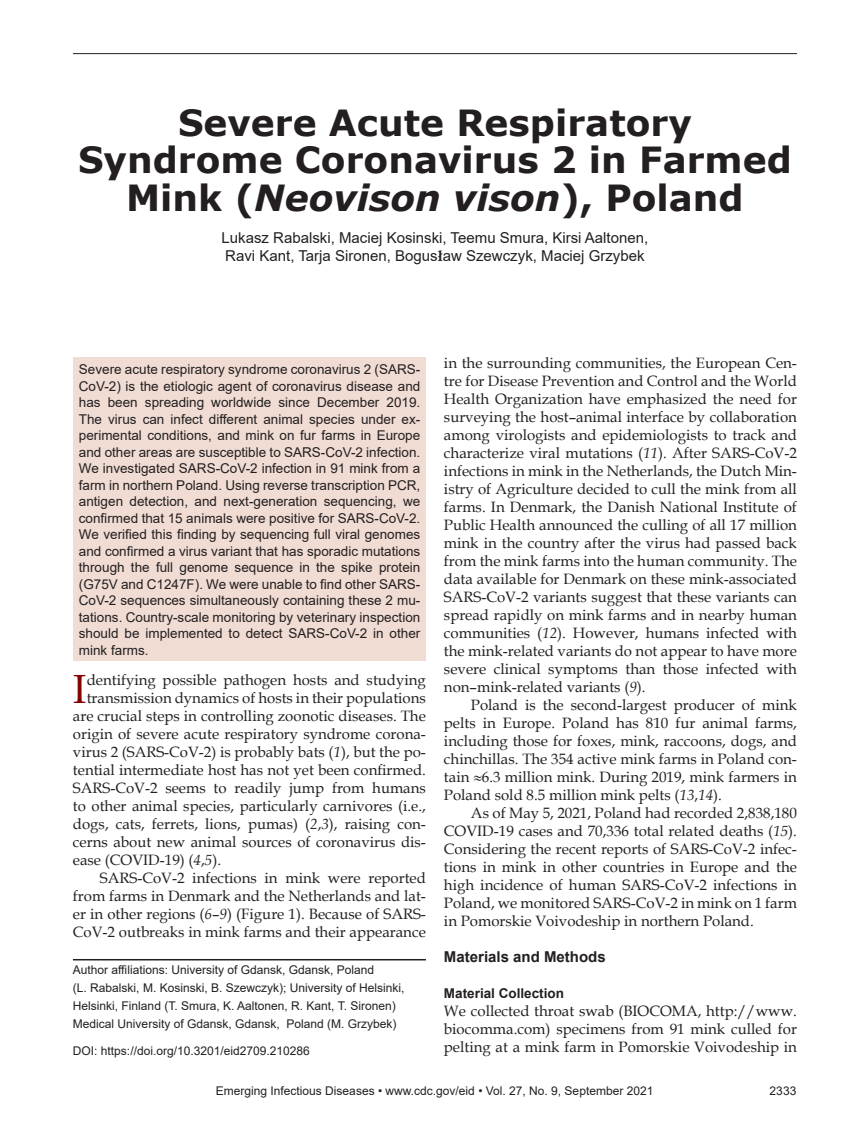
<style>
.page{position:relative;width:851px;height:1134px;background:#fff}
.page>*{position:absolute;margin:0;border:0;box-sizing:border-box;transform-origin:0 0}
.t1{font:40.8px "Book Antiqua";color:#820301}
.t2{font:700 36px/37.5px "Verdana";color:#231f20;text-align:center}
.t3{font:15px/18px "Book Antiqua";color:#231f20;text-align:justify}
.t4{font:15px/18px "Arial";color:#231f20}
.t5{font:700 15px "Arial";color:#231f20}
.t6{font:13.5px/16.5px "Arial";color:#231f20;text-align:justify}
.t7{font:700 13.5px "Arial";color:#231f20}
.t8{font:12px/18px "Arial";color:#231f20}
.s1{font-style:italic}
.s2{font-family:"Book Antiqua";font-weight:700;color:#1d1f1f}
</style>
<div class="page">
<hr style="left:73px;top:53px;width:723px;height:1px;background:#231f20">
<div style="left:73px;top:357px;width:353px;height:304px;background:#f0dcd3"></div>
<hr style="left:73px;top:959px;width:353px;height:1px;background:#231f20">
<h2 class="t2" style="left:78px;top:103px;width:715px">Severe Acute Respiratory<br>Syndrome Coronavirus 2 in Farmed<br>Mink (<span class="s1">Neovison vison</span>), Poland</h2>
<p class="t4" style="left:221px;top:229px;width:428px">Lukasz Rabalski, Maciej Kosinski, Teemu Smura, Kirsi Aaltonen,<br>Ravi Kant, Tarja Sironen, Bogus<span class="s2">ł</span>aw Szewczyk, Maciej Grzybek</p>
<p class="t6" style="left:79px;top:361px;width:343px">Severe acute respiratory syndrome coronavirus 2 (SARS-CoV-2) is the etiologic agent of coronavirus disease and has been spreading worldwide since December 2019.<br>The virus can infect different animal species under ex&shy;perimental conditions, and mink on fur farms in Europe and other areas are susceptible to SARS-CoV-2 infection.<br>We investigated SARS-CoV-2 infection in 91 mink from a farm in northern Poland. Using reverse transcription PCR, antigen detection, and next-generation sequencing, we confirmed that 15 animals were positive for SARS-CoV-2.<br>We verified this finding by sequencing full viral genomes and confirmed a virus variant that has sporadic mutations through the full genome sequence in the spike protein (G75V and C1247F). We were unable to find other SARS-CoV-2 sequences simultaneously containing these 2 mu&shy;tations. Country-scale monitoring by veterinary inspection should be implemented to detect SARS-CoV-2 in other mink farms.</p>
<h1 class="t1" style="left:73px;top:661px;width:15px">I</h1>
<p class="t3" style="left:87px;top:671px;width:341px">dentifying possible pathogen hosts and studying</p>
<p class="t3" style="left:87px;top:689px;width:341px">transmission dynamics of hosts in their populations</p>
<p class="t3" style="left:73px;top:707px;width:354px">are crucial steps in controlling zoonotic diseases. The</p>
<p class="t3" style="left:73px;top:725px;width:354px">origin of severe acute respiratory syndrome corona-</p>
<p class="t3" style="left:73px;top:743px;width:354px">virus 2 (SARS-CoV-2) is probably bats (<span class="s1">1</span>), but the po-</p>
<p class="t3" style="left:73px;top:761px;width:354px">tential intermediate host has not yet been confirmed.</p>
<p class="t3" style="left:73px;top:779px;width:354px">SARS-CoV-2 seems to readily jump from humans</p>
<p class="t3" style="left:73px;top:797px;width:354px">to other animal species, particularly carnivores (i.e.,</p>
<p class="t3" style="left:73px;top:815px;width:354px">dogs, cats, ferrets, lions, pumas) (<span class="s1">2</span>,<span class="s1">3</span>), raising con-</p>
<p class="t3" style="left:73px;top:833px;width:354px">cerns about new animal sources of coronavirus dis-</p>
<p class="t3" style="left:73px;top:851px;width:150px">ease (COVID-19) (<span class="s1">4</span>,<span class="s1">5</span>).</p>
<p class="t3" style="left:100px;top:869px;width:327px">SARS-CoV-2 infections in mink were reported</p>
<p class="t3" style="left:73px;top:887px;width:354px">from farms in Denmark and the Netherlands and lat-</p>
<p class="t3" style="left:73px;top:905px;width:354px">er in other regions (<span class="s1">6</span>–<span class="s1">9</span>) (Figure 1). Because of SARS-</p>
<p class="t3" style="left:73px;top:923px;width:354px">CoV-2 outbreaks in mink farms and their appearance</p>
<p class="t8" style="left:73px;top:961px;width:333px">Author affiliations: University of Gdansk, Gdansk, Poland<br>(L. Rabalski, M. Kosinski, B. Szewczyk); University of Helsinki, Helsinki, Finland (T. Smura, K. Aaltonen, R. Kant, T. Sironen)<br>Medical University of Gdansk, Gdansk, Poland (M. Grzybek)</p>
<p class="t8" style="left:73px;top:1042px;width:238px">DOI: https://doi.org/10.3201/eid2709.210286</p>
<p class="t3" style="left:444px;top:354px;width:354px">in the surrounding communities, the European Cen&shy;tre for Disease Prevention and Control and the World Health Organization have emphasized the need for surveying the host–animal interface by collaboration among virologists and epidemiologists to track and characterize viral mutations (<span class="s1">11</span>). After SARS-CoV-2 infections in mink in the Netherlands, the Dutch Min&shy;istry of Agriculture decided to cull the mink from all farms. In Denmark, the Danish National Institute of Public Health announced the culling of all 17 million mink in the country after the virus had passed back from the mink farms into the human community. The data available for Denmark on these mink-associated SARS-CoV-2 variants suggest that these variants can spread rapidly on mink farms and in nearby human communities (<span class="s1">12</span>). However, humans infected with the mink-related variants do not appear to have more severe clinical symptoms than those infected with non–mink-related variants (<span class="s1">9</span>).</p>
<p class="t3" style="left:444px;top:696px;width:354px;text-indent:27px">Poland is the second-largest producer of mink pelts in Europe. Poland has 810 fur animal farms, including those for foxes, mink, raccoons, dogs, and chinchillas. The 354 active mink farms in Poland con&shy;tain ≈6.3 million mink. During 2019, mink farmers in Poland sold 8.5 million mink pelts (<span class="s1">13</span>,<span class="s1">14</span>).</p>
<p class="t3" style="left:444px;top:804px;width:354px;text-indent:27px">As of May 5, 2021, Poland had recorded 2,838,180<br>COVID-19 cases and 70,336 total related deaths (<span class="s1">15</span>).<br>Considering the recent reports of SARS-CoV-2 infec&shy;tions in mink in other countries in Europe and the high incidence of human SARS-CoV-2 infections in Poland, we monitored SARS-CoV-2 in mink on 1 farm in Pomorskie Voivodeship in northern Poland.</p>
<p class="t5" style="left:444px;top:947px;width:163px">Materials and Methods</p>
<p class="t7" style="left:444px;top:984px;width:122px">Material Collection</p>
<p class="t3" style="left:444px;top:1002px;width:354px">We collected throat swab (BIOCOMA, http://www. biocomma.com) specimens from 91 mink culled for pelting at a mink farm in Pomorskie Voivodeship in</p>
<p class="t8" style="left:216px;top:1082px;width:439px">Emerging Infectious Diseases • www.cdc.gov/eid • Vol. 27, No. 9, September 2021</p>
<p class="t8" style="left:769px;top:1082px;width:28px">2333</p>
</div>
